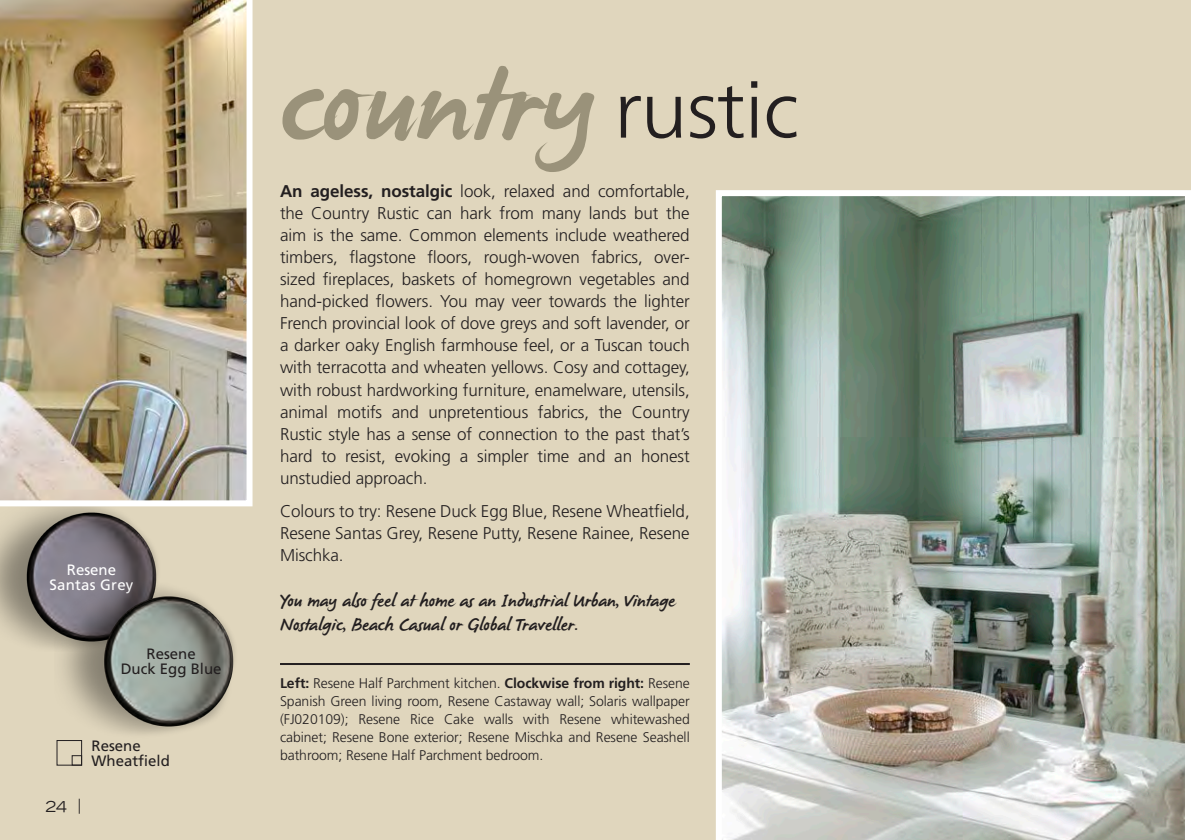
<style>
.page{position:relative;width:1191px;height:840px;background:#fff}
.page>*{position:absolute;margin:0;border:0;box-sizing:border-box;transform-origin:0 0}
.A_body{font:114px "James Paul";letter-spacing:-.005em;color:#9a927a}
.A_body-2{font:300 80.2px "Frutiger Neue LT Pro";letter-spacing:-.02em;color:#231f20}
.You_may_also_like{font:18px/24px "James Paul";letter-spacing:-.005em;color:#231f20}
.A_body-3{font:300 17px/22px "Frutiger";letter-spacing:-.005em;color:#231f20;text-align:justify}
.Swatch_text__center{font:15px/15px "Frutiger";color:#231f20;text-align:center}
.Swatch_text__center-2{font:15px/15px "Frutiger";letter-spacing:.015em;color:#fff;text-align:center}
.Swatch_text__right{font:15px/15px "Frutiger";color:#231f20}
.t1{font:expanded 15px "Trade Gothic LH";color:#231f20}
.t2{font:300 14px/18px "Frutiger";letter-spacing:-.005em;color:#231f20;text-align:justify}
.s1{font-weight:700}
</style>
<div class="page">
<div style="left:0;top:0;width:1191px;height:839px;background:#e0d6bd"></div>
<hr style="left:280px;top:662px;width:410px;height:2px;background:#231f20">
<img style="left:716px;top:190px;width:475px;height:649px">
<img style="left:0;top:506px;width:166px;height:142px">
<div style="left:57px;top:739px;width:25px;height:26px;border:1px solid #231f20"></div>
<div style="left:72px;top:755px;width:10px;height:10px;border:1px solid #231f20"></div>
<img style="left:0;top:0;width:252px;height:506px">
<img style="left:53px;top:567px;width:182px;height:173px">
<p class="Swatch_text__center-2" style="left:49px;top:561px;width:85px">Resene<br>Santas Grey</p>
<p class="Swatch_text__center" style="left:121px;top:645px;width:102px">Resene<br>Duck Egg Blue</p>
<p class="Swatch_text__right" style="left:92px;top:737px;width:80px">Resene<br>Wheatfield</p>
<p class="t1" style="left:45px;top:796px;width:37px">24 |</p>
<p class="A_body" style="left:278px;top:47px;width:317px">country</p>
<p class="A_body-2" style="left:613px;top:61px;width:187px">rustic</p>
<p class="A_body-3" style="left:280px;top:180px;width:411px"><span class="s1">An ageless, nostalgic</span> look, relaxed and comfortable, the Country Rustic can hark from many lands but the aim is the same. Common elements include weathered timbers, flagstone floors, rough-woven fabrics, over&shy;sized fireplaces, baskets of homegrown vegetables and hand-picked flowers. You may veer towards the lighter French provincial look of dove greys and soft lavender, or a darker oaky English farmhouse feel, or a Tuscan touch with terracotta and wheaten yellows. Cosy and cottagey, with robust hardworking furniture, enamelware, utensils, animal motifs and unpretentious fabrics, the Country Rustic style has a sense of connection to the past that’s hard to resist, evoking a simpler time and an honest unstudied approach.</p>
<p class="A_body-3" style="left:280px;top:499px;width:411px">Colours to try: Resene Duck Egg Blue, Resene Wheatfield, Resene Santas Grey, Resene Putty, Resene Rainee, Resene Mischka.</p>
<p class="You_may_also_like" style="left:280px;top:589px;width:396px">You may also feel at home as an Industrial Urban, Vintage<br>Nostalgic, Beach Casual or Global Traveller.</p>
<p class="t2" style="left:280px;top:673px;width:411px"><span class="s1">Left:</span> Resene Half Parchment kitchen. <span class="s1">Clockwise from right:</span> Resene Spanish Green living room, Resene Castaway wall; Solaris wallpaper (FJ020109); Resene Rice Cake walls with Resene whitewashed cabinet; Resene Bone exterior; Resene Mischka and Resene Seashell bathroom; Resene Half Parchment bedroom.</p>
</div>
